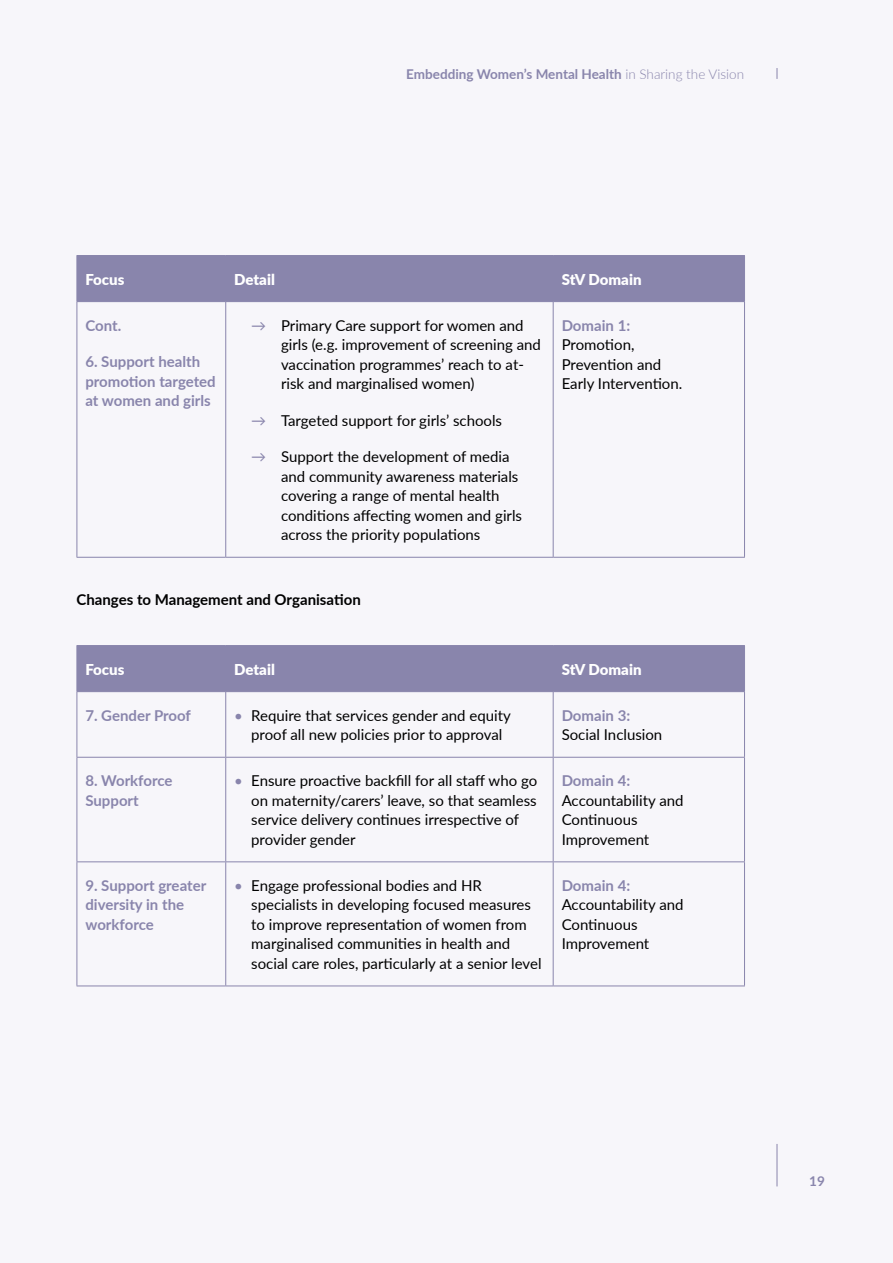
<style>
.page{position:relative;width:893px;height:1263px;background:#f7f6fa}
.page>*{position:absolute;margin:0;border:0;box-sizing:border-box;transform-origin:0 0}
.t1{font:15px/19.5px "Lato";color:#000}
.t2{font:700 15px/19.5px "Lato";color:#8985ac}
.t3{font:900 15px "Lato";color:#fff}
.t4{font:700 15px "Lato";color:#000}
.t5{font:700 13.5px "Lato";color:#8985ac}
.s1{font-weight:300}
.s2{color:#8985ac}
</style>
<div class="page">
<div style="left:78px;top:256px;width:666px;height:45px;background:#8985ac"></div>
<hr style="left:77px;top:255px;width:149px;height:1px;background:#8985ac">
<hr style="left:77px;top:256px;width:1px;height:45px;background:#8985ac">
<hr style="left:226px;top:255px;width:327px;height:1px;background:#8985ac">
<hr style="left:225px;top:256px;width:1px;height:45px;background:#8985ac">
<hr style="left:553px;top:255px;width:192px;height:1px;background:#8985ac">
<hr style="left:553px;top:256px;width:1px;height:45px;background:#8985ac">
<hr style="left:744px;top:256px;width:1px;height:45px;background:#8985ac">
<hr style="left:77px;top:301px;width:149px;height:1px;background:#8985ac">
<hr style="left:226px;top:301px;width:327px;height:1px;background:#8985ac">
<hr style="left:553px;top:301px;width:192px;height:1px;background:#8985ac">
<hr style="left:77px;top:302px;width:1px;height:255px;background:#8985ac">
<hr style="left:225px;top:302px;width:1px;height:255px;background:#8985ac">
<hr style="left:553px;top:302px;width:1px;height:255px;background:#8985ac">
<hr style="left:744px;top:302px;width:1px;height:255px;background:#8985ac">
<hr style="left:77px;top:557px;width:149px;height:1px;background:#8985ac">
<hr style="left:226px;top:557px;width:327px;height:1px;background:#8985ac">
<hr style="left:553px;top:557px;width:192px;height:1px;background:#8985ac">
<div style="left:78px;top:646px;width:666px;height:45px;background:#8985ac"></div>
<hr style="left:77px;top:692px;width:1px;height:65px;background:#8985ac">
<hr style="left:225px;top:692px;width:1px;height:65px;background:#8985ac">
<hr style="left:553px;top:692px;width:1px;height:65px;background:#8985ac">
<hr style="left:744px;top:692px;width:1px;height:65px;background:#8985ac">
<hr style="left:77px;top:757px;width:149px;height:1px;background:#8985ac">
<hr style="left:77px;top:758px;width:1px;height:103px;background:#8985ac">
<hr style="left:226px;top:757px;width:327px;height:1px;background:#8985ac">
<hr style="left:225px;top:758px;width:1px;height:103px;background:#8985ac">
<hr style="left:553px;top:757px;width:192px;height:1px;background:#8985ac">
<hr style="left:553px;top:758px;width:1px;height:103px;background:#8985ac">
<hr style="left:744px;top:758px;width:1px;height:103px;background:#8985ac">
<hr style="left:77px;top:861px;width:149px;height:1px;background:#8985ac">
<hr style="left:77px;top:862px;width:1px;height:123px;background:#8985ac">
<hr style="left:226px;top:861px;width:327px;height:1px;background:#8985ac">
<hr style="left:225px;top:862px;width:1px;height:123px;background:#8985ac">
<hr style="left:553px;top:861px;width:192px;height:1px;background:#8985ac">
<hr style="left:553px;top:862px;width:1px;height:123px;background:#8985ac">
<hr style="left:744px;top:862px;width:1px;height:123px;background:#8985ac">
<hr style="left:77px;top:985px;width:149px;height:1px;background:#8985ac">
<hr style="left:226px;top:985px;width:327px;height:1px;background:#8985ac">
<hr style="left:553px;top:985px;width:192px;height:1px;background:#8985ac">
<hr style="left:77px;top:645px;width:149px;height:1px;background:#8985ac">
<hr style="left:77px;top:646px;width:1px;height:45px;background:#8985ac">
<hr style="left:226px;top:645px;width:327px;height:1px;background:#8985ac">
<hr style="left:225px;top:646px;width:1px;height:45px;background:#8985ac">
<hr style="left:553px;top:645px;width:192px;height:1px;background:#8985ac">
<hr style="left:553px;top:646px;width:1px;height:45px;background:#8985ac">
<hr style="left:744px;top:646px;width:1px;height:45px;background:#8985ac">
<hr style="left:77px;top:691px;width:149px;height:1px;background:#8985ac">
<hr style="left:226px;top:691px;width:327px;height:1px;background:#8985ac">
<hr style="left:553px;top:691px;width:192px;height:1px;background:#8985ac">
<hr style="left:777px;top:1144px;width:1px;height:42px;background:#8985ac">
<p class="t5" style="left:406px;top:64px;width:339px">Embedding Women’s Mental Health <span class="s1">in Sharing the Vision</span></p>
<p class="t3" style="left:85px;top:268px;width:41px">Focus</p>
<p class="t3" style="left:234px;top:268px;width:42px">Detail</p>
<p class="t3" style="left:562px;top:268px;width:81px">StV Domain</p>
<p class="t2" style="left:85px;top:315px;width:37px">Cont.</p>
<p class="t2" style="left:85px;top:351px;width:132px">6. Support health promotion targeted at women and girls</p>
<p class="t1" style="left:281px;top:315px;width:261px;text-indent:-30px"><span class="s2">→</span> Primary Care support for women and girls (e.g. improvement of screening and vaccination programmes’ reach to at&shy;risk and marginalised women)</p>
<p class="t1" style="left:251px;top:410px;width:252px"><span class="s2">→</span> Targeted support for girls’ schools</p>
<p class="t1" style="left:281px;top:446px;width:243px;text-indent:-30px"><span class="s2">→</span> Support the development of media and community awareness materials covering a range of mental health conditions affecting women and girls across the priority populations</p>
<p class="t2" style="left:562px;top:315px;width:70px">Domain 1:</p>
<p class="t1" style="left:562px;top:334px;width:122px">Promotion,<br>Prevention and<br>Early Intervention.</p>
<p class="t4" style="left:77px;top:589px;width:286px">Changes to Management and Organisation</p>
<p class="t3" style="left:85px;top:658px;width:41px">Focus</p>
<p class="t3" style="left:234px;top:658px;width:42px">Detail</p>
<p class="t3" style="left:562px;top:658px;width:81px">StV Domain</p>
<p class="t2" style="left:85px;top:705px;width:107px">7. Gender Proof</p>
<p class="t1" style="left:234px;top:705px;width:278px;text-align:center"><span class="s2">•</span> Require that services gender and equity proof all new policies prior to approval</p>
<p class="t2" style="left:562px;top:705px;width:70px">Domain 3:</p>
<p class="t1" style="left:562px;top:724px;width:102px">Social Inclusion</p>
<p class="t2" style="left:85px;top:770px;width:89px">8. Workforce<br>Support</p>
<p class="t1" style="left:251px;top:770px;width:287px;text-indent:-17px"><span class="s2">•</span> Ensure proactive backfill for all staff who go on maternity/carers’ leave, so that seamless service delivery continues irrespective of provider gender</p>
<p class="t2" style="left:562px;top:770px;width:70px">Domain 4:</p>
<p class="t1" style="left:562px;top:790px;width:123px">Accountability and<br>Continuous<br>Improvement</p>
<p class="t2" style="left:85px;top:875px;width:122px">9. Support greater diversity in the workforce</p>
<p class="t1" style="left:251px;top:875px;width:292px;text-indent:-17px"><span class="s2">•</span> Engage professional bodies and HR specialists in developing focused measures to improve representation of women from marginalised communities in health and social care roles, particularly at a senior level</p>
<p class="t2" style="left:562px;top:875px;width:70px">Domain 4:</p>
<p class="t1" style="left:562px;top:895px;width:123px">Accountability and<br>Continuous<br>Improvement</p>
<p class="t5" style="left:809px;top:1171px;width:17px">19</p>
</div>
